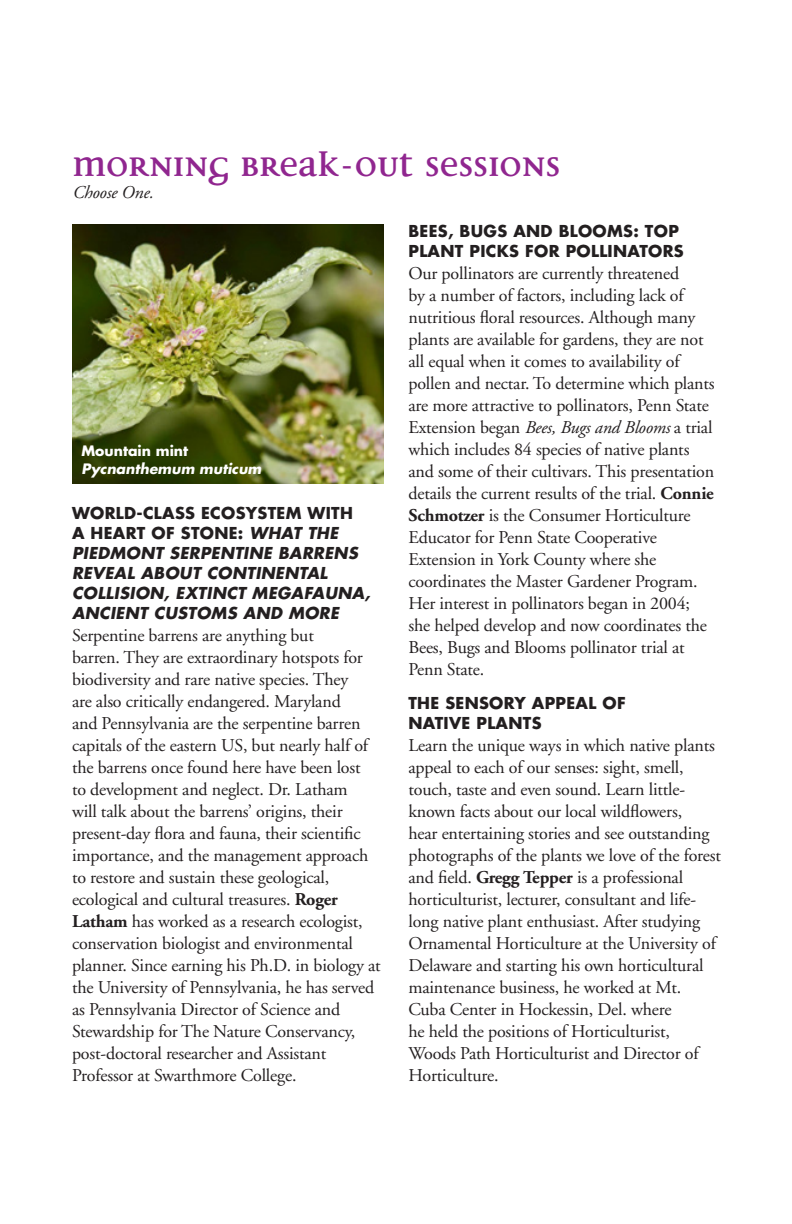
<style>
.page{position:relative;width:792px;height:1224px;background:#fff}
.page>*{position:absolute;margin:0;border:0;box-sizing:border-box;transform-origin:0 0}
.t1{font:700 48px "Disturbance OT";letter-spacing:-.02em;color:#90268f}
.body{font:18px/22px "Adobe Garamond";letter-spacing:-.01em;color:#231f20}
.t2{font:italic 18px "Adobe Garamond";letter-spacing:-.01em;color:#231f20}
.subhead{font:italic 700 16px/20px "Futura";letter-spacing:.02em;color:#231f20}
.subhead-2{font:700 16px/20px "Futura";letter-spacing:.02em;color:#231f20}
.for_kids_subhead{font:italic 700 14px/18px "Futura";color:#fff}
.s1{font-style:normal}
.s2{font-weight:700}
.s3{font-style:italic}
</style>
<div class="page">
<img style="left:72px;top:224px;width:311px;height:259px">
<p class="t1" style="left:72px;top:143px;width:491px">Morning Break-out Sessions</p>
<p class="t2" style="left:72px;top:183px;width:83px">Choose One.</p>
<p class="for_kids_subhead" style="left:82px;top:441px;width:181px"><span class="s1">Mountain mint<br></span>Pycnanthemum muticum</p>
<p class="subhead" style="left:72px;top:503px;width:300px"><span class="s1">WORLD-CLASS ECOSYSTEM WITH<br>A HEART OF STONE:</span> WHAT THE<br>PIEDMONT SERPENTINE BARRENS<br>REVEAL ABOUT CONTINENTAL<br>COLLISION, EXTINCT MEGAFAUNA,<br>ANCIENT CUSTOMS AND MORE</p>
<p class="body" style="left:72px;top:625px;width:310px">Serpentine barrens are anything but<br>barren. They are extraordinary hotspots for biodiversity and rare native species. They<br>are also critically endangered. Maryland<br>and Pennsylvania are the serpentine barren capitals of the eastern US, but nearly half of the barrens once found here have been lost<br>to development and neglect. Dr. Latham<br>will talk about the barrens’ origins, their present-day flora and fauna, their scientific importance, and the management approach to restore and sustain these geological, ecological and cultural treasures. <span class="s2">Roger Latham</span> has worked as a research ecologist, conservation biologist and environmental planner. Since earning his Ph.D. in biology at the University of Pennsylvania, he has served as Pennsylvania Director of Science and Stewardship for The Nature Conservancy, post-doctoral researcher and Assistant Professor at Swarthmore College.</p>
<p class="subhead-2" style="left:408px;top:221px;width:277px">BEES, BUGS AND BLOOMS: TOP<br>PLANT PICKS FOR POLLINATORS</p>
<p class="body" style="left:408px;top:263px;width:308px">Our pollinators are currently threatened<br>by a number of factors, including lack of nutritious floral resources. Although many plants are available for gardens, they are not all equal when it comes to availability of pollen and nectar. To determine which plants are more attractive to pollinators, Penn State Extension began <span class="s3">Bees, Bugs and Blooms</span> a trial which includes 84 species of native plants and some of their cultivars. This presentation details the current results of the trial. <span class="s2">Connie Schmotzer</span> is the Consumer Horticulture Educator for Penn State Cooperative Extension in York County where she coordinates the Master Gardener Program.<br>Her interest in pollinators began in 2004; she helped develop and now coordinates the Bees, Bugs and Blooms pollinator trial at Penn State.</p>
<p class="subhead-2" style="left:408px;top:693px;width:219px">THE SENSORY APPEAL OF<br>NATIVE PLANTS</p>
<p class="body" style="left:408px;top:735px;width:314px">Learn the unique ways in which native plants appeal to each of our senses: sight, smell, touch, taste and even sound. Learn little&shy;known facts about our local wildflowers,<br>hear entertaining stories and see outstanding photographs of the plants we love of the forest and field. <span class="s2">Gregg Tepper</span> is a professional horticulturist, lecturer, consultant and life&shy;long native plant enthusiast. After studying Ornamental Horticulture at the University of Delaware and starting his own horticultural maintenance business, he worked at Mt.<br>Cuba Center in Hockessin, Del. where<br>he held the positions of Horticulturist, Woods Path Horticulturist and Director of Horticulture.</p>
</div>
